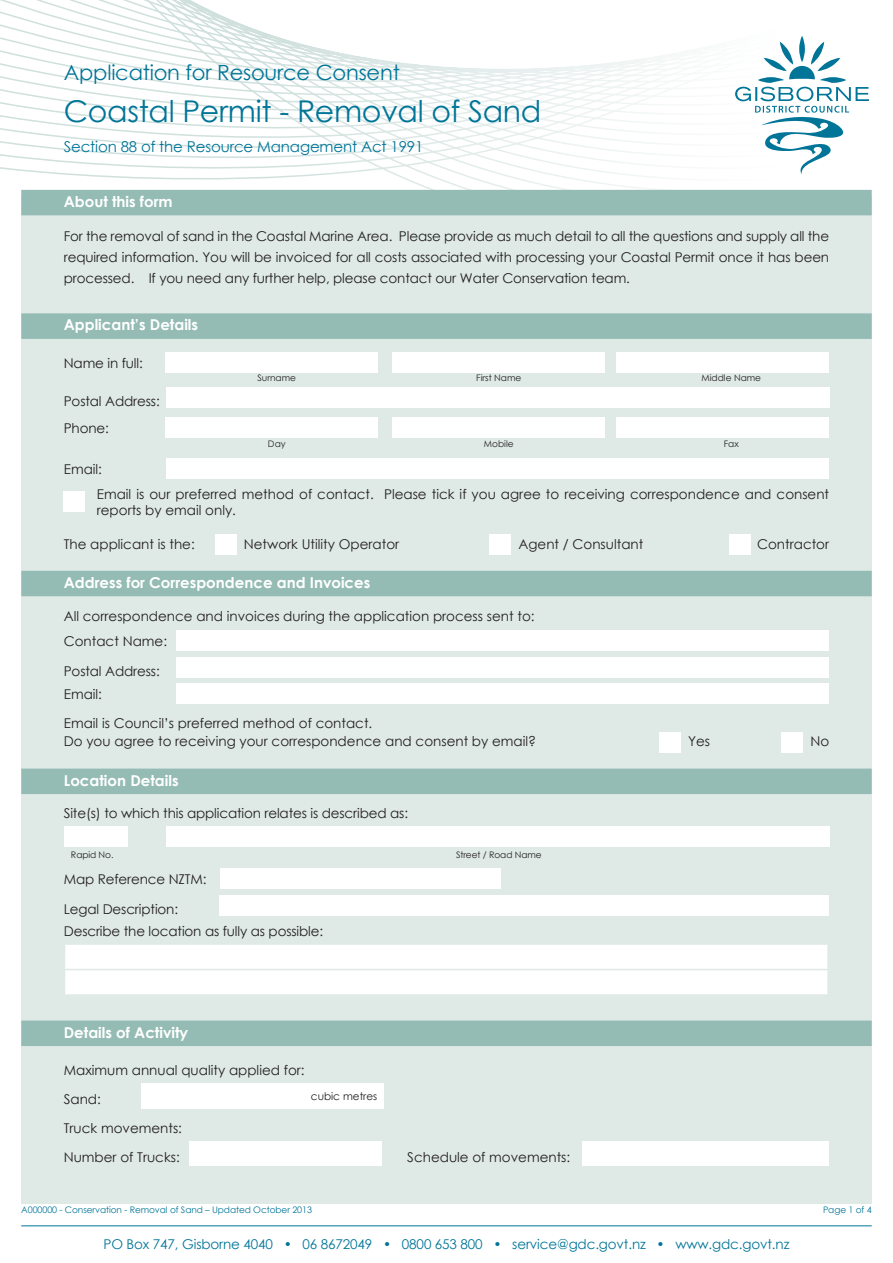
<style>
.page{position:relative;width:893px;height:1263px;background:#fff}
.page>*{position:absolute;margin:0;border:0;box-sizing:border-box;transform-origin:0 0}
.t1{font:30px "Century Gothic";letter-spacing:-.01em;color:#007598}
.t2{font:21px "Century Gothic";letter-spacing:-.01em;color:#007598}
.Section_Heading{font:700 15px "Century Gothic";color:#fff}
.t3{font:15px "Century Gothic";letter-spacing:-.01em;color:#007598}
.Form_Titles_two_fiel{font:13.5px/21px "Century Gothic";color:#231f20;text-align:justify}
.Form_Titles_checkbox{font:13.5px "Century Gothic";color:#231f20}
.t4{font:13.5px "Century Gothic";letter-spacing:-.01em;color:#007598}
.t5{font:10.5px "Century Gothic";color:#231f20}
.t6{font:9px "Century Gothic";letter-spacing:-.01em;color:#007598}
.Form_Titles_two_fiel-2{font:9px "Century Gothic";color:#231f20}
.Form_Titles_checkbox-2{font:9px "Century Gothic";letter-spacing:-.01em;color:#231f20}
</style>
<div class="page">
<svg style="left:0;top:0;width:872px;height:190px"></svg>
<hr style="left:21px;top:1225px;width:851px;height:1px;background:#007598">
<div style="left:21px;top:198px;width:851px;height:1006px;background:#dfeae7"></div>
<svg style="left:735px;top:36px;width:134px;height:138px"></svg>
<div style="left:21px;top:190px;width:851px;height:25px;background:#94bcb4"></div>
<div style="left:21px;top:313px;width:851px;height:26px;background:#94bcb4"></div>
<div style="left:21px;top:571px;width:851px;height:25px;background:#94bcb4"></div>
<div style="left:21px;top:768px;width:851px;height:26px;background:#94bcb4"></div>
<div style="left:21px;top:1020px;width:851px;height:26px;background:#94bcb4"></div>
<div style="left:166px;top:352px;width:212px;height:20px;background:#fff"></div>
<div style="left:393px;top:352px;width:212px;height:20px;background:#fff"></div>
<div style="left:617px;top:352px;width:212px;height:20px;background:#fff"></div>
<div style="left:166px;top:387px;width:663px;height:21px;background:#fff"></div>
<div style="left:166px;top:417px;width:212px;height:21px;background:#fff"></div>
<div style="left:393px;top:417px;width:212px;height:21px;background:#fff"></div>
<div style="left:617px;top:417px;width:212px;height:21px;background:#fff"></div>
<div style="left:166px;top:458px;width:663px;height:20px;background:#fff"></div>
<div style="left:64px;top:491px;width:21px;height:20px;background:#fff"></div>
<div style="left:215px;top:535px;width:22px;height:20px;background:#fff"></div>
<div style="left:490px;top:535px;width:21px;height:20px;background:#fff"></div>
<div style="left:730px;top:535px;width:21px;height:20px;background:#fff"></div>
<div style="left:176px;top:630px;width:653px;height:21px;background:#fff"></div>
<div style="left:176px;top:657px;width:653px;height:21px;background:#fff"></div>
<div style="left:176px;top:683px;width:653px;height:20px;background:#fff"></div>
<div style="left:659px;top:733px;width:22px;height:20px;background:#fff"></div>
<div style="left:782px;top:733px;width:21px;height:20px;background:#fff"></div>
<div style="left:64px;top:827px;width:63px;height:20px;background:#fff"></div>
<div style="left:166px;top:827px;width:663px;height:20px;background:#fff"></div>
<div style="left:220px;top:869px;width:281px;height:20px;background:#fff"></div>
<div style="left:220px;top:896px;width:609px;height:20px;background:#fff"></div>
<div style="left:65px;top:945px;width:763px;height:49px;background:#fff"></div>
<hr style="left:827px;top:970px;width:2px;height:24px;background:#dfeae7">
<div style="left:142px;top:1083px;width:242px;height:25px;background:#fff"></div>
<div style="left:190px;top:1141px;width:192px;height:25px;background:#fff"></div>
<div style="left:583px;top:1141px;width:246px;height:25px;background:#fff"></div>
<p class="t2" style="left:64px;top:57px;width:337px">Application for Resource Consent</p>
<p class="t1" style="left:64px;top:90px;width:479px">Coastal Permit - Removal of Sand</p>
<p class="t3" style="left:64px;top:136px;width:361px">Section 88 of the Resource Management Act 1991</p>
<p class="Section_Heading" style="left:64px;top:190px;width:110px">About this form</p>
<p class="Form_Titles_two_fiel" style="left:64px;top:225px;width:767px">For the removal of sand in the Coastal Marine Area. Please provide as much detail to all the questions and supply all the required information. You will be invoiced for all costs associated with processing your Coastal Permit once it has been processed. If you need any further help, please contact our Water Conservation team.</p>
<p class="Section_Heading" style="left:64px;top:314px;width:136px">Applicant’s Details</p>
<p class="Form_Titles_two_fiel" style="left:64px;top:352px;width:81px">Name in full:</p>
<p class="Form_Titles_two_fiel-2" style="left:257px;top:371px;width:40px">Surname</p>
<p class="Form_Titles_two_fiel-2" style="left:476px;top:371px;width:47px">First Name</p>
<p class="Form_Titles_two_fiel-2" style="left:701px;top:371px;width:61px">Middle Name</p>
<p class="Form_Titles_two_fiel" style="left:64px;top:390px;width:97px">Postal Address:</p>
<p class="Form_Titles_two_fiel" style="left:64px;top:418px;width:47px">Phone:</p>
<p class="Form_Titles_two_fiel-2" style="left:268px;top:437px;width:19px">Day</p>
<p class="Form_Titles_two_fiel-2" style="left:484px;top:437px;width:31px">Mobile</p>
<p class="Form_Titles_two_fiel-2" style="left:724px;top:437px;width:16px">Fax</p>
<p class="Form_Titles_two_fiel" style="left:64px;top:459px;width:40px">Email:</p>
<p class="Form_Titles_two_fiel" style="left:97px;top:486px;width:734px;line-height:16.2px">Email is our preferred method of contact. Please tick if you agree to receiving correspondence and consent reports by email only.</p>
<p class="Form_Titles_checkbox" style="left:64px;top:534px;width:133px">The applicant is the:</p>
<p class="Form_Titles_checkbox" style="left:244px;top:534px;width:157px">Network Utility Operator</p>
<p class="Form_Titles_checkbox" style="left:519px;top:534px;width:126px">Agent / Consultant</p>
<p class="Form_Titles_checkbox" style="left:757px;top:534px;width:74px">Contractor</p>
<p class="Section_Heading" style="left:64px;top:571px;width:308px">Address for Correspondence and Invoices</p>
<p class="Form_Titles_two_fiel" style="left:64px;top:605px;width:472px">All correspondence and invoices during the application process sent to:</p>
<p class="Form_Titles_two_fiel" style="left:64px;top:630px;width:105px">Contact Name:</p>
<p class="Form_Titles_two_fiel" style="left:64px;top:660px;width:97px">Postal Address:</p>
<p class="Form_Titles_two_fiel" style="left:64px;top:684px;width:40px">Email:</p>
<p class="Form_Titles_checkbox" style="left:64px;top:714px;width:310px">Email is Council’s preferred method of contact.</p>
<p class="Form_Titles_checkbox" style="left:64px;top:732px;width:474px">Do you agree to receiving your correspondence and consent by email?</p>
<p class="Form_Titles_checkbox" style="left:688px;top:732px;width:24px">Yes</p>
<p class="Form_Titles_checkbox" style="left:810px;top:732px;width:20px">No</p>
<p class="Section_Heading" style="left:64px;top:769px;width:116px">Location Details</p>
<p class="Form_Titles_checkbox" style="left:64px;top:804px;width:346px">Site(s) to which this application relates is described as:</p>
<p class="Form_Titles_checkbox-2" style="left:71px;top:848px;width:44px">Rapid No.</p>
<p class="Form_Titles_checkbox-2" style="left:456px;top:848px;width:87px">Street / Road Name</p>
<p class="Form_Titles_two_fiel" style="left:64px;top:868px;width:144px">Map Reference NZTM:</p>
<p class="Form_Titles_two_fiel" style="left:64px;top:898px;width:116px">Legal Description:</p>
<p class="Form_Titles_two_fiel" style="left:64px;top:921px;width:261px">Describe the location as fully as possible:</p>
<p class="Section_Heading" style="left:64px;top:1021px;width:126px">Details of Activity</p>
<p class="Form_Titles_checkbox" style="left:64px;top:1061px;width:242px">Maximum annual quality applied for:</p>
<p class="Form_Titles_checkbox" style="left:64px;top:1090px;width:39px">Sand:</p>
<p class="t5" style="left:311px;top:1089px;width:68px">cubic metres</p>
<p class="Form_Titles_checkbox" style="left:64px;top:1118px;width:120px">Truck movements:</p>
<p class="Form_Titles_checkbox" style="left:64px;top:1147px;width:117px">Number of Trucks:</p>
<p class="Form_Titles_checkbox" style="left:407px;top:1147px;width:164px">Schedule of movements:</p>
<p class="t6" style="left:21px;top:1204px;width:292px">A000000 - Conservation - Removal of Sand – Updated October 2013</p>
<p class="t6" style="left:823px;top:1204px;width:50px">Page 1 of 4</p>
<p class="t4" style="left:104px;top:1235px;width:687px">PO Box 747, Gisborne 4040 • 06 8672049 • 0800 653 800 • service@gdc.govt.nz • www.gdc.govt.nz</p>
</div>
